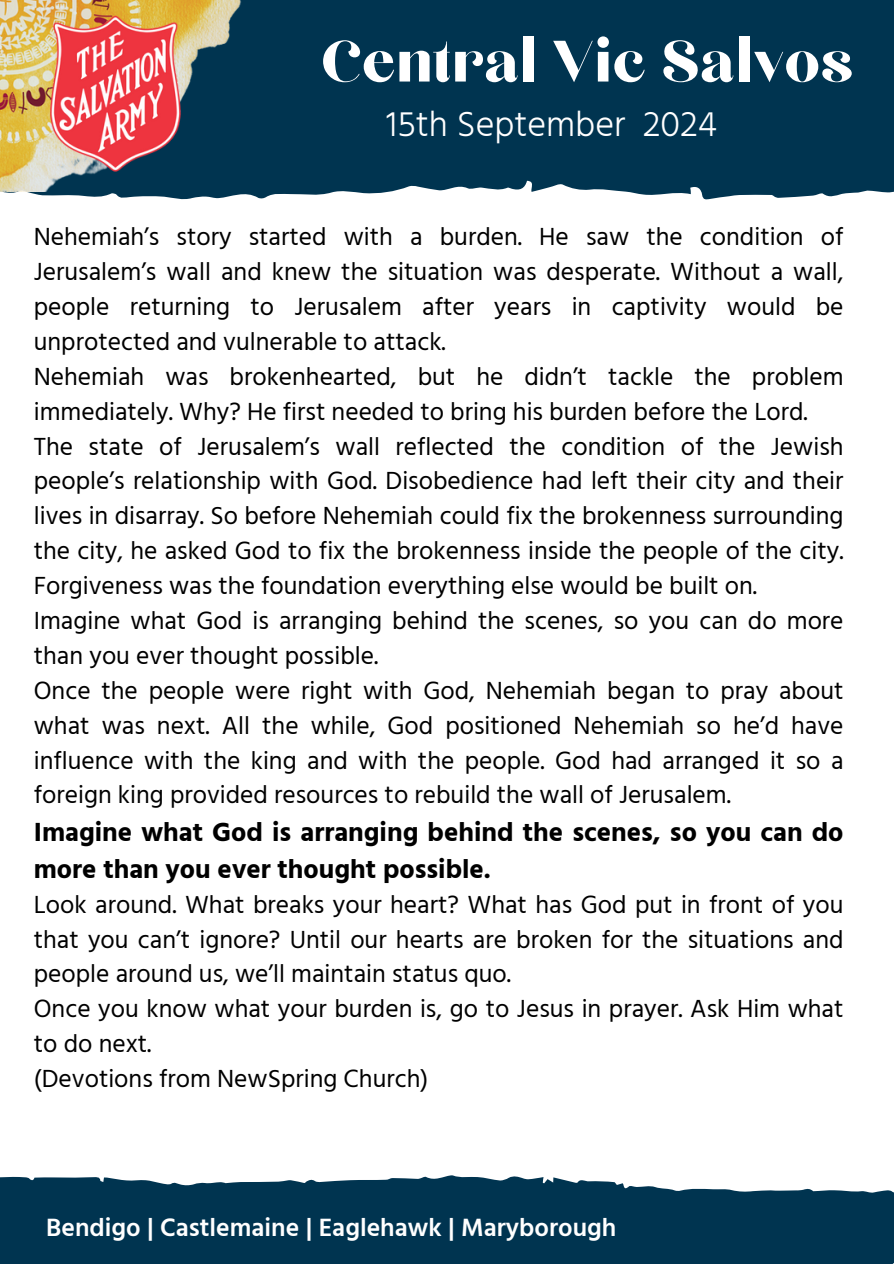
<style>
.page{position:relative;width:894px;height:1264px;background:#fff}
.page>*{position:absolute;margin:0;border:0;box-sizing:border-box;transform-origin:0 0}
.t1{font:72.75px "Chloe";color:#fff}
.t2{font:300 36px "Hind Guntur";color:#fff}
.t3{font:700 27px/37.2px "Hind Guntur";color:#000}
.t4{font:600 25.65px "Hind Guntur";color:#fff}
.t5{font:25.5px/34.8px "Hind Guntur";color:#000;text-align:justify}
</style>
<div class="page">
<svg style="left:0;top:1175px;width:893px;height:88px;background:#17465f"></svg>
<div style="left:3px;top:0;width:890px;height:200px;background:#003450"></div>
<img style="left:0;top:0;width:251px;height:192px">
<img style="left:46px;top:13px;width:137px;height:162px">
<p class="t1" style="left:321px;top:27px;width:534px">Central Vic Salvos</p>
<h1 class="t2" style="left:386px;top:103px;width:332px">15th September 2024</h1>
<h2 class="t5" style="left:34px;top:219px;width:811px">Nehemiah’s story started with a burden. He saw the condition of Jerusalem’s wall and knew the situation was desperate. Without a wall, people returning to Jerusalem after years in captivity would be unprotected and vulnerable to attack.</h2>
<p class="t5" style="left:34px;top:358px;width:811px">Nehemiah was brokenhearted, but he didn’t tackle the problem immediately. Why? He first needed to bring his burden before the Lord.</p>
<p class="t5" style="left:34px;top:428px;width:811px">The state of Jerusalem’s wall reflected the condition of the Jewish people’s relationship with God. Disobedience had left their city and their lives in disarray. So before Nehemiah could fix the brokenness surrounding the city, he asked God to fix the brokenness inside the people of the city.<br>Forgiveness was the foundation everything else would be built on.</p>
<p class="t5" style="left:34px;top:603px;width:811px">Imagine what God is arranging behind the scenes, so you can do more than you ever thought possible.</p>
<p class="t5" style="left:34px;top:672px;width:811px">Once the people were right with God, Nehemiah began to pray about what was next. All the while, God positioned Nehemiah so he’d have influence with the king and with the people. God had arranged it so a foreign king provided resources to rebuild the wall of Jerusalem.</p>
<p class="t3" style="left:34px;top:812px;width:811px">Imagine what God is arranging behind the scenes, so you can do more than you ever thought possible.</p>
<p class="t5" style="left:34px;top:886px;width:811px">Look around. What breaks your heart? What has God put in front of you that you can’t ignore? Until our hearts are broken for the situations and people around us, we’ll maintain status quo.</p>
<p class="t5" style="left:34px;top:991px;width:811px">Once you know what your burden is, go to Jesus in prayer. Ask Him what to do next.</p>
<p class="t5" style="left:34px;top:1060px;width:396px">(Devotions from NewSpring Church)</p>
<p class="t4" style="left:46px;top:1212px;width:571px">Bendigo | Castlemaine | Eaglehawk | Maryborough</p>
</div>
